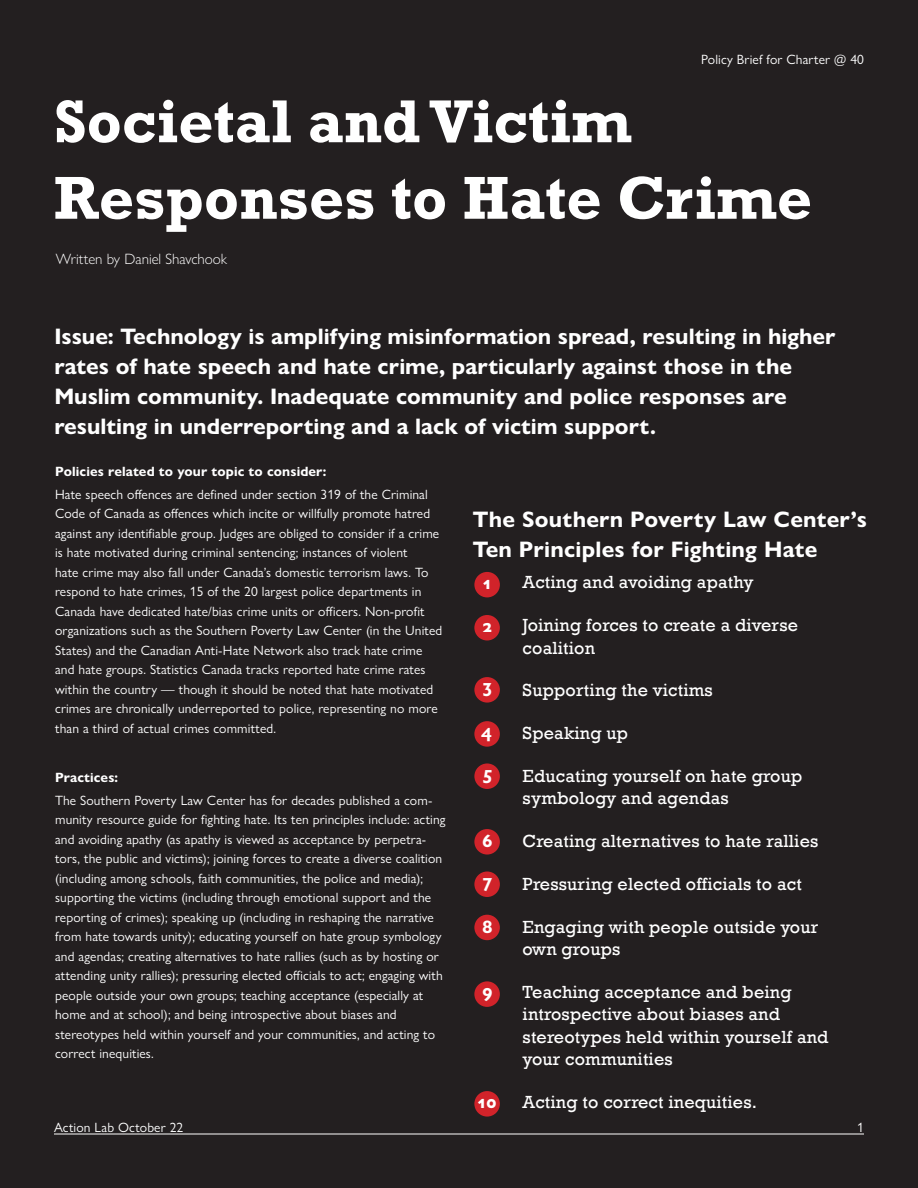
<style>
.page{position:relative;width:918px;height:1188px;background:#231f20}
.page>*{position:absolute;margin:0;border:0;box-sizing:border-box;transform-origin:0 0}
.t1{font:700 61.5px/76.5px "Rockwell";color:#fff}
.t2{font:700 22.5px/30px "Gill Sans Nova";color:#fff}
.t3{font:18px/22.5px "Rockwell";letter-spacing:.01em;color:#fff}
.t4{font:700 18px/39.5px "Gill Sans Nova";color:#fff}
.t5{font:300 15px "Gill Sans Nova";color:#fff}
.t6{font:13.5px/19.5px "Gill Sans Nova";letter-spacing:.01em;color:#fff}
.t7{font:700 13.5px "Gill Sans Nova";letter-spacing:.01em;color:#fff}
</style>
<div class="page">
<hr style="left:54px;top:1134px;width:810px;height:1px;background:#fff">
<div style="left:474px;top:572px;width:26px;height:25px;background:#d1232a;border-radius:50%"></div>
<div style="left:474px;top:615px;width:26px;height:25px;background:#d1232a;border-radius:50%"></div>
<div style="left:474px;top:677px;width:26px;height:26px;background:#d1232a;border-radius:50%"></div>
<div style="left:474px;top:721px;width:26px;height:26px;background:#d1232a;border-radius:50%"></div>
<div style="left:474px;top:763px;width:26px;height:26px;background:#d1232a;border-radius:50%"></div>
<div style="left:474px;top:829px;width:26px;height:26px;background:#d1232a;border-radius:50%"></div>
<div style="left:474px;top:872px;width:26px;height:25px;background:#d1232a;border-radius:50%"></div>
<div style="left:474px;top:915px;width:26px;height:25px;background:#d1232a;border-radius:50%"></div>
<div style="left:474px;top:981px;width:26px;height:26px;background:#d1232a;border-radius:50%"></div>
<div style="left:474px;top:1091px;width:26px;height:26px;background:#d1232a;border-radius:50%"></div>
<p class="t6" style="left:701px;top:49px;width:164px">Policy Brief for Charter @ 40</p>
<h1 class="t1" style="left:54px;top:83px;width:760px">Societal and Victim<br>Responses to Hate Crime</h1>
<p class="t5" style="left:56px;top:250px;width:173px">Written by Daniel Shavchook</p>
<p class="t2" style="left:54px;top:321px;width:783px">Issue: Technology is amplifying misinformation spread, resulting in higher rates of hate speech and hate crime, particularly against those in the Muslim community. Inadequate community and police responses are resulting in underreporting and a lack of victim support.</p>
<p class="t7" style="left:55px;top:463px;width:273px">Policies related to your topic to consider:</p>
<p class="t6" style="left:55px;top:484px;width:389px">Hate speech offences are defined under section 319 of the Criminal Code of Canada as offences which incite or willfully promote hatred against any identifiable group. Judges are obliged to consider if a crime is hate motivated during criminal sentencing; instances of violent<br>hate crime may also fall under Canada’s domestic terrorism laws. To respond to hate crimes, 15 of the 20 largest police departments in Canada have dedicated hate/bias crime units or officers. Non-profit organizations such as the Southern Poverty Law Center (in the United States) and the Canadian Anti-Hate Network also track hate crime and hate groups. Statistics Canada tracks reported hate crime rates within the country — though it should be noted that hate motivated crimes are chronically underreported to police, representing no more than a third of actual crimes committed.</p>
<p class="t7" style="left:55px;top:769px;width:65px">Practices:</p>
<p class="t6" style="left:55px;top:790px;width:392px">The Southern Poverty Law Center has for decades published a com&shy;munity resource guide for fighting hate. Its ten principles include: acting and avoiding apathy (as apathy is viewed as acceptance by perpetra&shy;tors, the public and victims); joining forces to create a diverse coalition (including among schools, faith communities, the police and media); supporting the victims (including through emotional support and the reporting of crimes); speaking up (including in reshaping the narrative from hate towards unity); educating yourself on hate group symbology and agendas; creating alternatives to hate rallies (such as by hosting or attending unity rallies); pressuring elected officials to act; engaging with people outside your own groups; teaching acceptance (especially at home and at school); and being introspective about biases and stereotypes held within yourself and your communities, and acting to correct inequities.</p>
<p class="t6" style="left:54px;top:1117px;width:131px">Action Lab October 22</p>
<h2 class="t2" style="left:473px;top:504px;width:395px">The Southern Poverty Law Center’s<br>Ten Principles for Fighting Hate</h2>
<h3 class="t4" style="left:482px;top:563px;width:11px">1</h3>
<h3 class="t4" style="left:482px;top:606px;width:11px">2</h3>
<h3 class="t4" style="left:482px;top:667px;width:11px">3</h3>
<h3 class="t4" style="left:482px;top:711px;width:11px">4</h3>
<h3 class="t4" style="left:482px;top:753px;width:11px">5</h3>
<h3 class="t4" style="left:482px;top:822px;width:11px">6<br>7</h3>
<h3 class="t4" style="left:482px;top:907px;width:11px">8</h3>
<h3 class="t4" style="left:482px;top:971px;width:11px">9</h3>
<h3 class="t4" style="left:477px;top:1082px;width:21px">10</h3>
<h3 class="t3" style="left:523px;top:571px;width:232px">Acting and avoiding apathy</h3>
<h3 class="t3" style="left:523px;top:614px;width:277px">Joining forces to create a diverse coalition</h3>
<h3 class="t3" style="left:523px;top:679px;width:192px">Supporting the victims</h3>
<h3 class="t3" style="left:523px;top:722px;width:107px">Speaking up</h3>
<h3 class="t3" style="left:523px;top:765px;width:281px">Educating yourself on hate group symbology and agendas</h3>
<h3 class="t3" style="left:523px;top:830px;width:297px">Creating alternatives to hate rallies</h3>
<h3 class="t3" style="left:523px;top:873px;width:281px">Pressuring elected officials to act</h3>
<h3 class="t3" style="left:523px;top:916px;width:297px">Engaging with people outside your own groups</h3>
<h3 class="t3" style="left:523px;top:981px;width:307px">Teaching acceptance and being introspective about biases and stereotypes held within yourself and your communities</h3>
<h3 class="t3" style="left:523px;top:1091px;width:236px">Acting to correct inequities.</h3>
<p class="t6" style="left:857px;top:1117px;width:8px">1</p>
</div>
